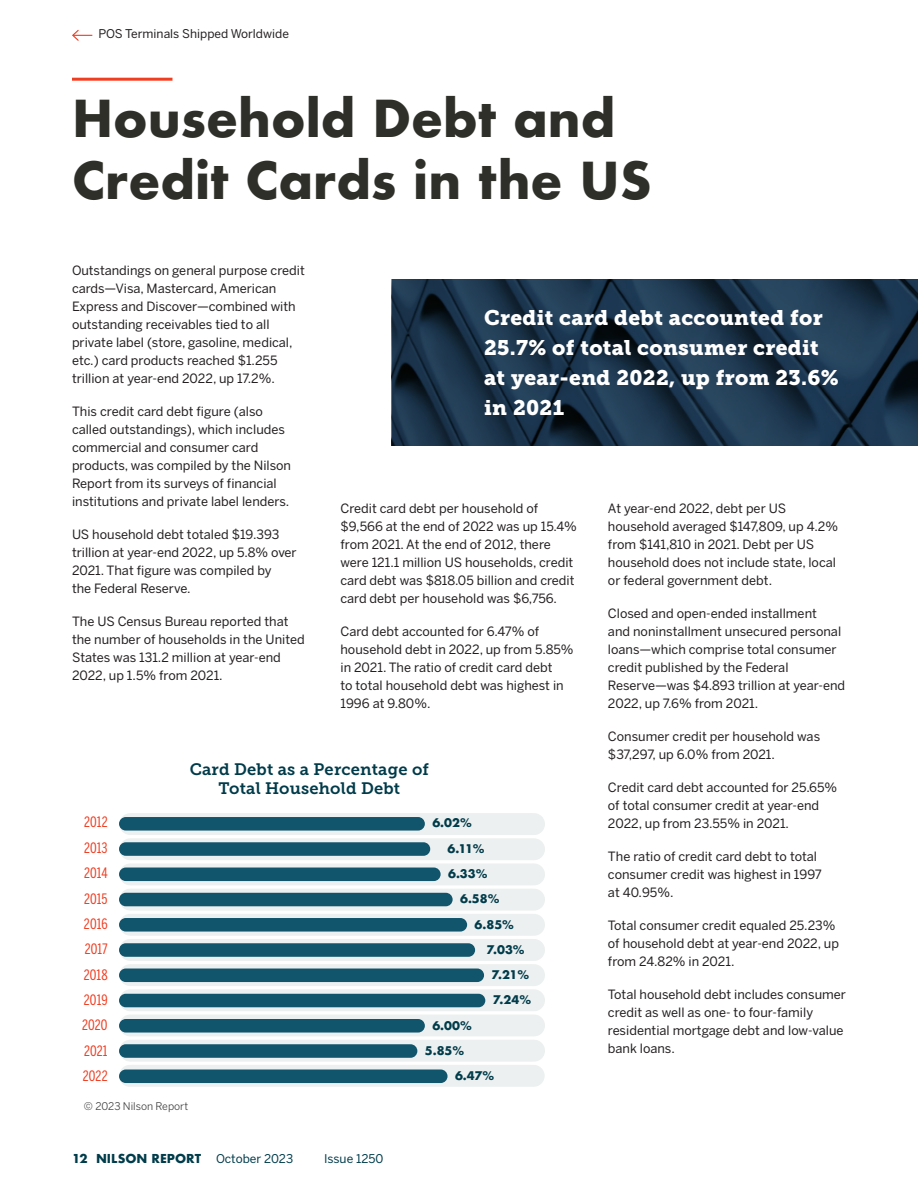
<style>
.page{position:relative;width:918px;height:1188px;background:#fff}
.page>*{position:absolute;margin:0;border:0;box-sizing:border-box;transform-origin:0 0}
.t1{font:700 49.5px/61.5px "Futura";color:#2f2f29}
.t2{font:21px/30px "Museo Slab 900";letter-spacing:.015em;color:#fff}
.t3{font:16.5px/19.5px "Museo Slab 700";letter-spacing:.01em;color:#013b4a;text-align:center}
.t4{font:14.25px/25.3px "Benton Sans Compressed";color:#ef3e22;text-align:justify}
.t5{font:12.75px/18px "Benton Sans";color:#231f20}
.t6{font:12px "Benton Sans";color:#231f20}
.t7{font:700 12px "Futura";color:#013c4b}
.t8{font:12px "Benton Sans";color:#013c4b}
.t9{font:700 11.7px "Futura";color:#013c4b}
.t10{font:10.5px "Benton Sans";color:#3e3e3f}
.s1{font-family:"Benton Sans";font-weight:400}
</style>
<div class="page">
<svg style="left:72px;top:29px;width:20px;height:12px"></svg>
<hr style="left:72px;top:78px;width:100px;height:3px;background:#ef3e22">
<div style="left:119px;top:813px;width:426px;height:22px;background:#edf0f0;border-radius:11px"></div>
<div style="left:119px;top:838px;width:426px;height:22px;background:#edf0f0;border-radius:11px"></div>
<div style="left:119px;top:863px;width:426px;height:22px;background:#edf0f0;border-radius:11px"></div>
<div style="left:119px;top:889px;width:426px;height:22px;background:linear-gradient(to right,#edf0f0,#edf0f0);border-radius:11px"></div>
<div style="left:119px;top:914px;width:426px;height:22px;background:#edf0f0;border-radius:11px"></div>
<div style="left:119px;top:939px;width:426px;height:22px;background:#edf0f0;border-radius:11px"></div>
<div style="left:119px;top:964px;width:426px;height:22px;background:#edf0f0;border-radius:11px"></div>
<svg style="left:119px;top:989px;width:426px;height:22px;background:#e4e9ea"></svg>
<div style="left:119px;top:1015px;width:426px;height:21px;background:#edf0f0;border-radius:11px"></div>
<div style="left:119px;top:1040px;width:426px;height:22px;background:#edf0f0;border-radius:11px"></div>
<div style="left:119px;top:1065px;width:426px;height:22px;background:#edf0f0;border-radius:11px"></div>
<div style="left:119px;top:817px;width:306px;height:14px;background:#11556c;border-radius:7px"></div>
<div style="left:119px;top:842px;width:311px;height:14px;background:#11556c;border-radius:7px"></div>
<div style="left:119px;top:868px;width:322px;height:13px;background:#11556c;border-radius:7px"></div>
<div style="left:119px;top:893px;width:334px;height:13px;background:#11556c;border-radius:7px"></div>
<div style="left:119px;top:918px;width:348px;height:14px;background:#11556c;border-radius:7px"></div>
<div style="left:119px;top:943px;width:356px;height:14px;background:#11556c;border-radius:7px"></div>
<div style="left:119px;top:969px;width:365px;height:13px;background:#11556c;border-radius:7px"></div>
<div style="left:119px;top:994px;width:366px;height:13px;background:#11556c;border-radius:7px"></div>
<div style="left:119px;top:1019px;width:306px;height:14px;background:#11556c;border-radius:7px"></div>
<div style="left:119px;top:1044px;width:298px;height:14px;background:#11556c;border-radius:7px"></div>
<div style="left:119px;top:1070px;width:329px;height:13px;background:#11556c;border-radius:7px"></div>
<img style="left:392px;top:279px;width:526px;height:166px">
<p class="t6" style="left:98px;top:26px;width:192px">POS Terminals Shipped Worldwide</p>
<h1 class="t1" style="left:72px;top:88px;width:581px">Household Debt and<br>Credit Cards in the US</h1>
<p class="t5" style="left:72px;top:261px;width:234px">Outstandings on general purpose credit cards—Visa, Mastercard, American Express and Discover—combined with outstanding receivables tied to all private label (store, gasoline, medical, etc.) card products reached $1.255 trillion at year-end 2022, up 17.2%.</p>
<p class="t5" style="left:72px;top:402px;width:221px">This credit card debt figure (also called outstandings), which includes commercial and consumer card products, was compiled by the Nilson Report from its surveys of financial institutions and private label lenders.</p>
<p class="t5" style="left:72px;top:525px;width:226px">US household debt totaled $19.393 trillion at year-end 2022, up 5.8% over<br>2021. That figure was compiled by<br>the Federal Reserve.</p>
<p class="t5" style="left:72px;top:612px;width:234px">The US Census Bureau reported that the number of households in the United States was 131.2 million at year-end 2022, up 1.5% from 2021.</p>
<h2 class="t2" style="left:484px;top:303px;width:356px">Credit card debt accounted for<br>25.7% of total consumer credit at year-end 2022, up from 23.6% in 2021</h2>
<p class="t5" style="left:341px;top:499px;width:238px">Credit card debt per household of $9,566 at the end of 2022 was up 15.4% from 2021. At the end of 2012, there were 121.1 million US households, credit card debt was $818.05 billion and credit card debt per household was $6,756.</p>
<p class="t5" style="left:341px;top:622px;width:235px">Card debt accounted for 6.47% of household debt in 2022, up from 5.85% in 2021. The ratio of credit card debt<br>to total household debt was highest in<br>1996 at 9.80%.</p>
<p class="t5" style="left:608px;top:499px;width:232px">At year-end 2022, debt per US household averaged $147,809, up 4.2% from $141,810 in 2021. Debt per US household does not include state, local or federal government debt.</p>
<p class="t5" style="left:608px;top:604px;width:239px">Closed and open-ended installment<br>and noninstallment unsecured personal loans—which comprise total consumer credit published by the Federal Reserve—was $4.893 trillion at year-end 2022, up 7.6% from 2021.</p>
<p class="t5" style="left:608px;top:727px;width:214px">Consumer credit per household was $37,297, up 6.0% from 2021.</p>
<p class="t5" style="left:608px;top:778px;width:231px">Credit card debt accounted for 25.65% of total consumer credit at year-end<br>2022, up from 23.55% in 2021.</p>
<p class="t5" style="left:608px;top:847px;width:215px">The ratio of credit card debt to total consumer credit was highest in 1997 at 40.95%.</p>
<p class="t5" style="left:608px;top:916px;width:233px">Total consumer credit equaled 25.23% of household debt at year-end 2022, up from 24.82% in 2021.</p>
<p class="t5" style="left:608px;top:985px;width:240px">Total household debt includes consumer credit as well as one- to four-family residential mortgage debt and low-value bank loans.</p>
<p class="t3" style="left:190px;top:759px;width:241px">Card Debt as a Percentage of<br>Total Household Debt</p>
<p class="t4" style="left:82px;top:810px;width:27px">2012<br>2013<br>2014<br>2015<br>2016<br>2017<br>2018<br>2019<br>2020<br>2021<br>2022</p>
<p class="t10" style="left:84px;top:1100px;width:106px">© 2023 Nilson Report</p>
<p class="t9" style="left:432px;top:815px;width:41px">6.02%</p>
<p class="t9" style="left:448px;top:840px;width:39px">6.11%</p>
<p class="t9" style="left:448px;top:865px;width:41px">6.33%</p>
<p class="t9" style="left:460px;top:890px;width:41px">6.58%</p>
<p class="t9" style="left:475px;top:916px;width:41px">6.85%</p>
<p class="t9" style="left:487px;top:941px;width:40px">7.03%</p>
<p class="t9" style="left:492px;top:966px;width:39px">7.21%</p>
<p class="t9" style="left:493px;top:992px;width:40px">7.24%</p>
<p class="t9" style="left:432px;top:1017px;width:41px">6.00%</p>
<p class="t9" style="left:425px;top:1042px;width:41px">5.85%</p>
<p class="t9" style="left:455px;top:1067px;width:41px">6.47%</p>
<p class="t7" style="left:72px;top:1149px;width:223px">12 NILSON REPORT <span class="s1">October 2023</span></p>
<p class="t8" style="left:324px;top:1151px;width:61px">Issue 1250</p>
</div>
